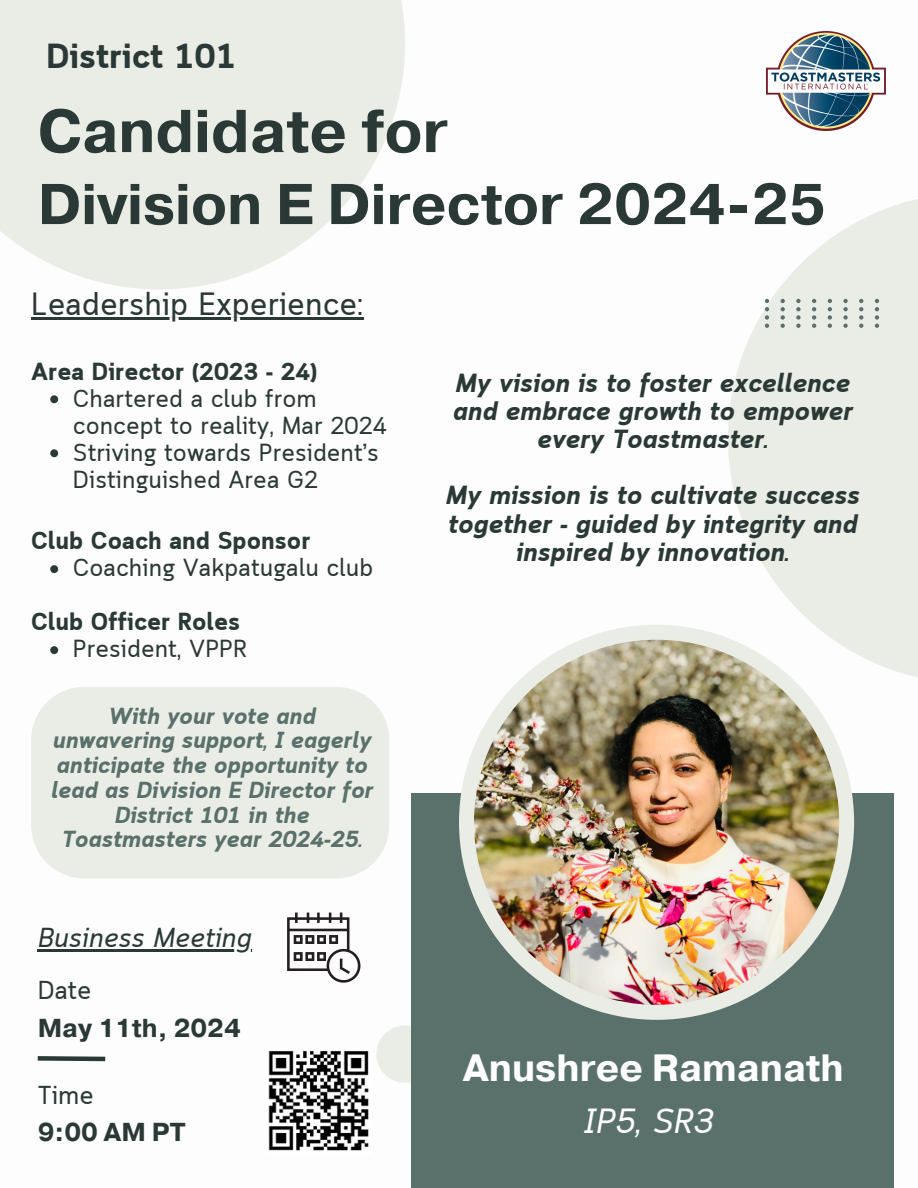
<style>
.page{position:relative;width:918px;height:1188px;background:#fff}
.page>*{position:absolute;margin:0;border:0;box-sizing:border-box;transform-origin:0 0}
.t1{font:700 60.3px "Pragmatica";color:#2b3936}
.t2{font:700 57.3px "Pragmatica";color:#2b3936}
.t3{font:700 37.8px "Pragmatica";color:#fdfdfd}
.t4{font:italic 34.8px "Cloud";color:#fdfdfd}
.t5{font:700 34.65px "Cloud";color:#2b3936}
.t6{font:32.1px "Cloud";color:#2b3936}
.t7{font:italic 27.3px "Cloud";color:#2b3936}
.t8{font:italic 700 26.1px/28.2px "Cloud";color:#2b3936;text-align:center}
.t9{font:700 25.8px "Pragmatica";color:#2b3936}
.t10{font:25.8px "Cloud";color:#2b3936}
.t11{font:24.6px/27px "Cloud";color:#2b3936}
.t12{font:700 24.6px "Cloud";color:#2b3936}
.t13{font:italic 700 23.1px/24.8px "Cloud";color:#59706b;text-align:center}
</style>
<div class="page">
<div style="left:376px;top:1026px;width:58px;height:57px;background:#eaede5;border-radius:50%"></div>
<div style="left:411px;top:794px;width:483px;height:394px;background:#59706b"></div>
<svg style="left:728px;top:199px;width:190px;height:479px;fill:#eaede5"></svg>
<div style="left:459px;top:625px;width:395px;height:395px;background:#eaede5;border-radius:50%"></div>
<img style="left:474px;top:640px;width:365px;height:365px;border-radius:50%">
<svg style="left:287px;top:913px;width:73px;height:70px"></svg>
<svg style="left:37px;top:1056px;width:69px;height:6px"></svg>
<svg style="left:765px;top:299px;width:114px;height:29px;background:#d5dbd4"></svg>
<div style="left:0;top:0;width:405px;height:289px;background:#eaede5"></div>
<img style="left:766px;top:31px;width:120px;height:99px">
<div style="left:31px;top:687px;width:358px;height:191px;background:#eaede5;border-radius:53px"></div>
<img style="left:268px;top:1051px;width:101px;height:100px">
<hr style="left:31px;top:318px;width:332px;height:2px;background:#2b3936">
<svg style="left:50px;top:395px;width:8px;height:8px"></svg>
<svg style="left:50px;top:449px;width:8px;height:8px"></svg>
<svg style="left:50px;top:565px;width:8px;height:8px"></svg>
<svg style="left:50px;top:646px;width:8px;height:8px"></svg>
<hr style="left:38px;top:949px;width:214px;height:2px;background:#2b3936">
<p class="t5" style="left:46px;top:36px;width:191px">District 101</p>
<p class="t1" style="left:38px;top:91px;width:412px">Candidate for</p>
<p class="t2" style="left:38px;top:166px;width:790px">Division E Director 2024-25</p>
<h6 class="t6" style="left:31px;top:286px;width:334px">Leadership Experience:</h6>
<p class="t12" style="left:31px;top:357px;width:288px">Area Director (2023 - 24)</p>
<h6 class="t11" style="left:73px;top:387px;width:316px">Chartered a club from concept to reality, Mar 2024</h6>
<h6 class="t11" style="left:73px;top:441px;width:307px">Striving towards President’s<br>Distinguished Area G2</h6>
<p class="t12" style="left:31px;top:527px;width:281px">Club Coach and Sponsor</p>
<p class="t11" style="left:73px;top:557px;width:302px">Coaching Vakpatugalu club</p>
<h3 class="t12" style="left:31px;top:608px;width:211px">Club Officer Roles</h3>
<h2 class="t11" style="left:73px;top:638px;width:176px">President, VPPR</h2>
<p class="t13" style="left:51px;top:705px;width:324px">With your vote and unwavering support, I eagerly anticipate the opportunity to lead as Division E Director for<br>District 101 in the<br>Toastmasters year 2024-25.</p>
<p class="t7" style="left:38px;top:922px;width:216px">Business Meeting</p>
<h6 class="t10" style="left:38px;top:975px;width:55px">Date</h6>
<p class="t9" style="left:38px;top:1011px;width:205px">May 11th, 2024</p>
<p class="t10" style="left:38px;top:1080px;width:58px">Time</p>
<h6 class="t9" style="left:38px;top:1115px;width:150px">9:00 AM PT</h6>
<p class="t8" style="left:453px;top:371px;width:401px">My vision is to foster excellence and embrace growth to empower every Toastmaster.</p>
<h6 class="t8" style="left:446px;top:484px;width:416px">My mission is to cultivate success together - guided by integrity and inspired by innovation.</h6>
<p class="t3" style="left:463px;top:1043px;width:382px">Anushree Ramanath</p>
<h4 class="t4" style="left:584px;top:1101px;width:131px">IP5, SR3</h4>
</div>
